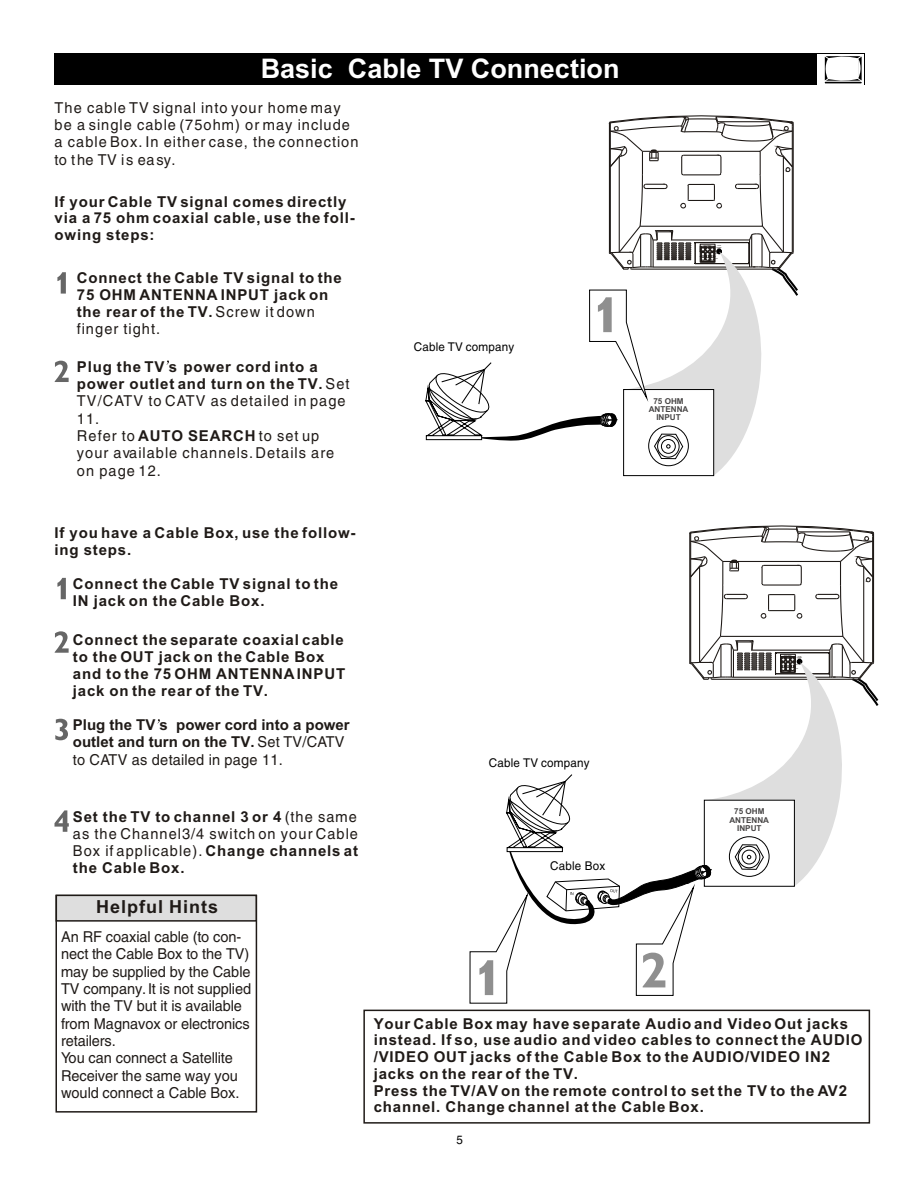
<style>
.page{position:relative;width:920px;height:1187px;background:#fff}
.page>*{position:absolute;margin:0;border:0;box-sizing:border-box;transform-origin:0 0}
.t1{font:700 27px "Helvetica";color:#fff}
.t2{font:700 18px "Helvetica";letter-spacing:.055em;color:#1f1a17}
.t3{font:700 15px/16.8px "Helvetica";letter-spacing:.055em;color:#1f1a17}
.t4{font:15px/17.2px "Helvetica";letter-spacing:.055em;color:#1f1a17}
.t5{font:15px/17.4px "Helvetica";letter-spacing:-.02em;color:#1f1a17}
.t6{font:15px/17.2px "Helvetica";color:#1f1a17;text-align:justify}
.t7{font:700 15px/17.2px "Helvetica";color:#1f1a17}
.t8{font:12px "Helvetica";color:#000}
.t9{font:700 8.1px/8.1px "Arial";color:#474545;text-align:center}
.s1{font-weight:400}
.s2{font-weight:700}
</style>
<div class="page">
<div style="left:54px;top:53px;width:810px;height:32px;background:#000"></div>
<div style="left:55px;top:894px;width:202px;height:218px;border:2px solid #1f1a17"></div>
<div style="left:56px;top:894px;width:201px;height:27px;background:#dedede;border:1px solid #1f1a17"></div>
<div style="left:363px;top:1009px;width:507px;height:114px;border:2px solid #1f1a17"></div>
<svg style="left:425px;top:53px;width:454px;height:951px"></svg>
<svg style="left:57px;top:272px;width:9px;height:21px"></svg>
<svg style="left:55px;top:361px;width:14px;height:21px"></svg>
<svg style="left:57px;top:578px;width:9px;height:21px"></svg>
<svg style="left:55px;top:631px;width:14px;height:21px"></svg>
<svg style="left:55px;top:718px;width:13px;height:22px"></svg>
<svg style="left:54px;top:810px;width:15px;height:21px"></svg>
<h1 class="t1" style="left:261px;top:59px;width:360px">Basic Cable TV Connection</h1>
<p class="t4" style="left:54px;top:100px;width:306px">The cable TV signal into your home may be a single cable (75ohm) or may include a cable Box. In either case, the connection to the TV is easy.</p>
<p class="t3" style="left:54px;top:194px;width:302px">If your Cable TV signal comes directly via a 75 ohm coaxial cable, use the foll&shy;owing steps:</p>
<p class="t3" style="left:77px;top:270px;width:267px">Connect the Cable TV signal to the<br>75 OHM ANTENNA INPUT jack on the rear of the TV. <span class="s1">Screw it down finger tight.</span></p>
<p class="t4" style="left:77px;top:359px;width:274px"><span class="s2">Plug the TV s power cord into a power outlet and turn on the TV.</span> Set<br>TV/CATV to CATV as detailed in page<br>11.<br>Refer to <span class="s2">AUTO SEARCH</span> to set up your available channels. Details are on page 12.</p>
<p class="t3" style="left:54px;top:526px;width:302px">If you have a Cable Box, use the follow&shy;ing steps.</p>
<p class="t3" style="left:73px;top:577px;width:267px">Connect the Cable TV signal to the<br>IN jack on the Cable Box.</p>
<p class="t3" style="left:73px;top:633px;width:274px">Connect the separate coaxial cable to the OUT jack on the Cable Box and to the 75 OHM ANTENNA INPUT jack on the rear of the TV.</p>
<p class="t7" style="left:73px;top:718px;width:278px">Plug the TV s power cord into a power outlet and turn on the TV. <span class="s1">Set TV/CATV to CATV as detailed in page 11.</span></p>
<p class="t6" style="left:73px;top:808px;width:287px"><span class="s2">Set the TV to channel 3 or 4</span> (the same as the Channel3/4 switch on your Cable Box if applicable). <span class="s2">Change channels at the Cable Box.</span></p>
<p class="t2" style="left:96px;top:899px;width:123px">Helpful Hints</p>
<p class="t8" style="left:413px;top:342px;width:102px">Cable TV company</p>
<p class="t8" style="left:489px;top:757px;width:102px">Cable TV company</p>
<p class="t8" style="left:550px;top:861px;width:57px">Cable Box</p>
<p class="t9" style="left:648px;top:397px;width:41px">75 OHM<br>ANTENNA<br>INPUT</p>
<p class="t9" style="left:729px;top:808px;width:41px">75 OHM<br>ANTENNA<br>INPUT</p>
<p class="t5" style="left:61px;top:929px;width:192px">An RF coaxial cable (to con&shy;nect the Cable Box to the TV) may be supplied by the Cable<br>TV company. It is not supplied with the TV but it is available from Magnavox or electronics retailers.<br>You can connect a Satellite<br>Receiver the same way you would connect a Cable Box.</p>
<p class="t3" style="left:374px;top:1016px;width:490px">Your Cable Box may have separate Audio and Video Out jacks instead. If so, use audio and video cables to connect the AUDIO /VIDEO OUT jacks of the Cable Box to the AUDIO/VIDEO IN2</p>
<p class="t3" style="left:374px;top:1083px;width:475px">Press the TV/AV on the remote control to set the TV to the AV2 channel. Change channel at the Cable Box.</p>
<p class="t3" style="left:374px;top:1066px;width:206px">jacks on the rear of the TV.</p>
<p class="t8" style="left:456px;top:1134px;width:8px">5</p>
</div>
